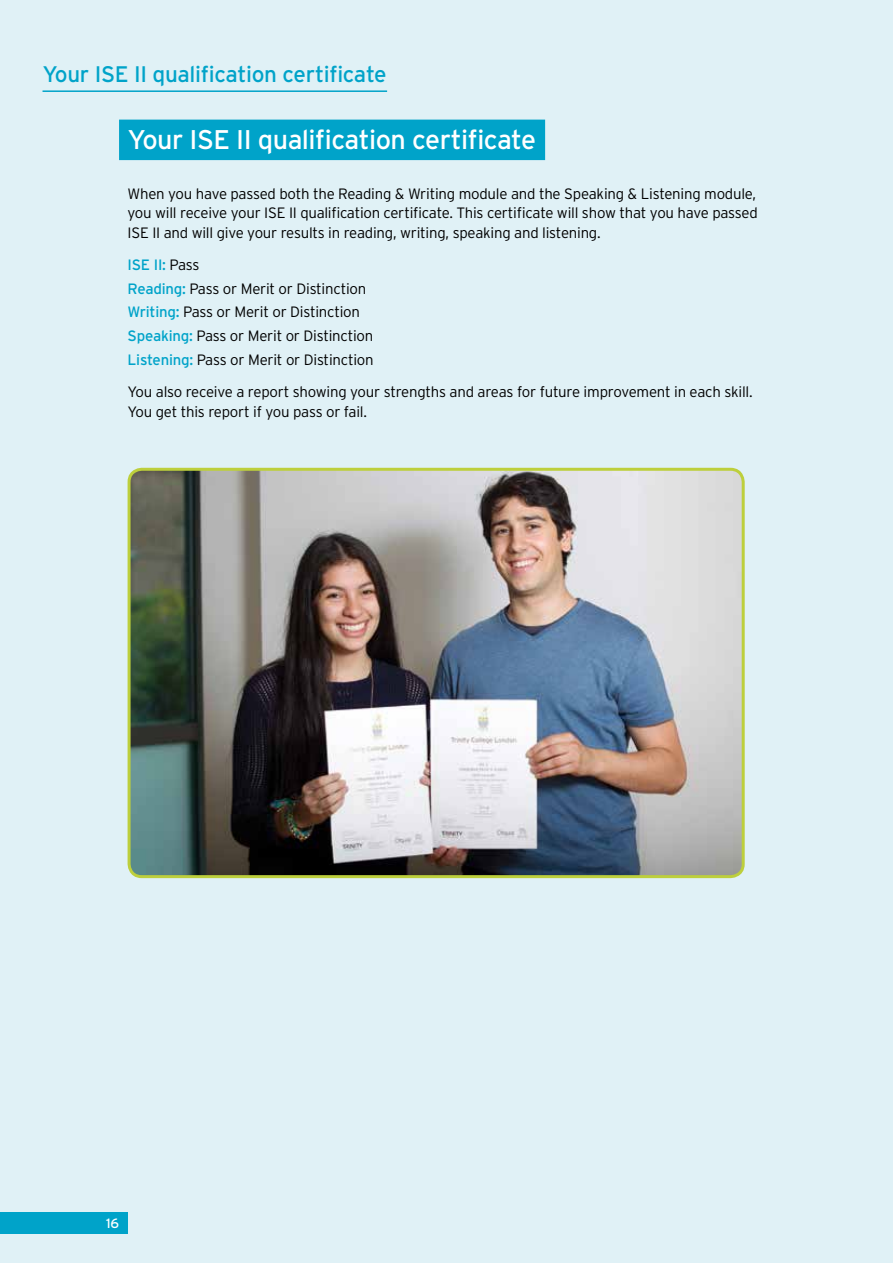
<style>
.page{position:relative;width:893px;height:1263px;background:#e0f1f6}
.page>*{position:absolute;margin:0;border:0;box-sizing:border-box;transform-origin:0 0}
.t1{font:27px "Interstate";letter-spacing:-.02em;color:#fff}
.t2{font:22.5px "Interstate";letter-spacing:-.015em;color:#00a3c9}
.t3{font:300 15px/23.7px "Interstate";letter-spacing:-.015em;color:#000}
.t4{font:13.5px "Interstate";color:#fff}
.s1{font-weight:400;color:#00a3c9}
</style>
<div class="page">
<div style="left:0;top:1212px;width:128px;height:21px;background:#00a3c9"></div>
<hr style="left:43px;top:90px;width:344px;height:2px;background:#00a3c9">
<div style="left:119px;top:120px;width:426px;height:40px;background:#00a3c9"></div>
<img style="left:129px;top:469px;width:612px;height:408px">
<div style="left:128px;top:468px;width:617px;height:410px;border:3px solid #bdcf3c;border-radius:13px"></div>
<h2 class="t2" style="left:43px;top:61px;width:346px">Your ISE II qualification certificate</h2>
<h1 class="t1" style="left:128px;top:125px;width:410px">Your ISE II qualification certificate</h1>
<p class="t3" style="left:128px;top:183px;width:632px;line-height:19.5px;text-align:justify">When you have passed both the Reading &amp; Writing module and the Speaking &amp; Listening module, you will receive your ISE II qualification certificate. This certificate will show that you have passed ISE II and will give your results in reading, writing, speaking and listening.</p>
<p class="t3" style="left:128px;top:253px;width:248px"><span class="s1">ISE II:</span> Pass<br><span class="s1">Reading:</span> Pass or Merit or Distinction <span class="s1">Writing:</span> Pass or Merit or Distinction <span class="s1">Speaking:</span> Pass or Merit or Distinction <span class="s1">Listening:</span> Pass or Merit or Distinction</p>
<p class="t3" style="left:128px;top:382px;width:627px;line-height:19.5px">You also receive a report showing your strengths and areas for future improvement in each skill.<br>You get this report if you pass or fail.</p>
<p class="t4" style="left:106px;top:1215px;width:14px">16</p>
</div>
